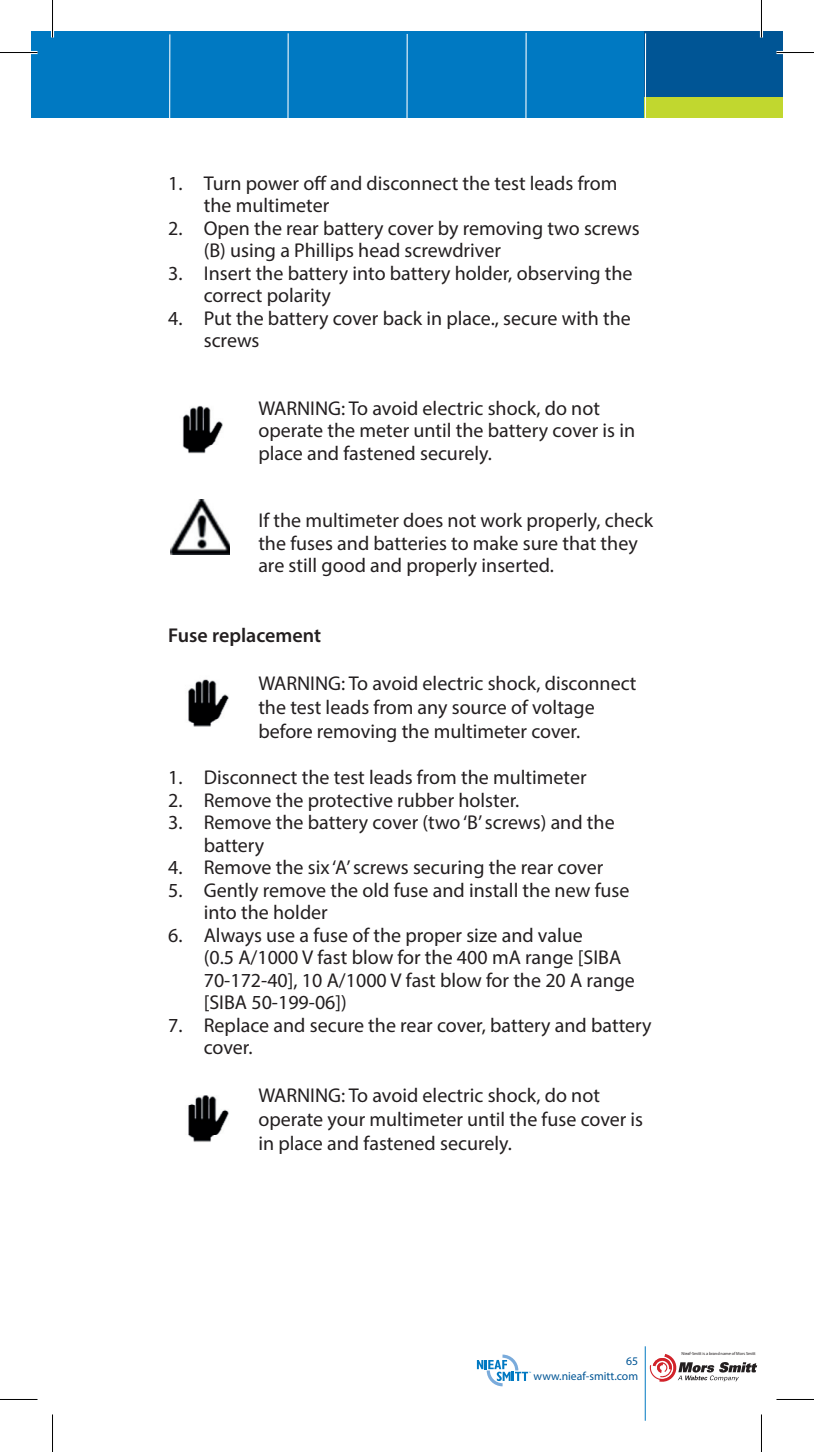
<style>
.page{position:relative;width:814px;height:1452px;background:#fff}
.page>*{position:absolute;margin:0;border:0;box-sizing:border-box;transform-origin:0 0}
.t1{font:20px/22.5px "Myriad Pro";color:#231f20}
.t2{font:600 20px "Myriad Pro";color:#231f20}
.t3{font:11.75px/15px "Myriad Pro";color:#005595;text-align:right}
.t4{font:4.5px "Myriad Pro";letter-spacing:-.01em;color:#231f20}
</style>
<div class="page">
<div style="left:31px;top:31px;width:730px;height:87px;background:#0079c2"></div>
<div style="left:644px;top:31px;width:138px;height:79px;background:#005595"></div>
<div style="left:644px;top:98px;width:138px;height:20px;background:#c1d72f"></div>
<hr style="left:169px;top:34px;width:1px;height:87px;background:#fff">
<hr style="left:287px;top:33px;width:2px;height:87px;background:#fff">
<hr style="left:406px;top:34px;width:2px;height:86px;background:#fff">
<hr style="left:525px;top:33px;width:1px;height:86px;background:#fff">
<hr style="left:645px;top:33px;width:1px;height:87px;background:#fff">
<hr style="left:645px;top:1346px;width:1px;height:74px;background:#0079c2">
<svg style="left:477px;top:1354px;width:54px;height:32px"></svg>
<svg style="left:650px;top:1354px;width:107px;height:27px"></svg>
<img style="left:182px;top:417px;width:40px;height:28px">
<img style="left:183px;top:405px;width:28px;height:12px">
<img style="left:182px;top:423px;width:41px;height:19px">
<img style="left:182px;top:445px;width:29px;height:9px">
<img style="left:170px;top:499px;width:59px;height:55px">
<img style="left:188px;top:692px;width:41px;height:31px">
<img style="left:188px;top:679px;width:29px;height:13px">
<img style="left:188px;top:699px;width:41px;height:19px">
<img style="left:193px;top:723px;width:18px;height:4px">
<img style="left:188px;top:1104px;width:39px;height:31px">
<img style="left:191px;top:1095px;width:26px;height:9px">
<img style="left:188px;top:1111px;width:41px;height:19px">
<img style="left:188px;top:1135px;width:26px;height:7px">
<hr style="left:0;top:51px;width:38px;height:3px;background:#fff">
<hr style="left:776px;top:51px;width:38px;height:3px;background:#fff">
<hr style="left:51px;top:0;width:3px;height:38px;background:#fff">
<hr style="left:760px;top:0;width:3px;height:38px;background:#fff">
<hr style="left:0;top:52px;width:38px;height:1px;background:#000">
<hr style="left:776px;top:52px;width:38px;height:1px;background:#000">
<hr style="left:0;top:1399px;width:38px;height:1px;background:#000">
<hr style="left:776px;top:1399px;width:38px;height:1px;background:#000">
<hr style="left:52px;top:0;width:1px;height:38px;background:#000">
<hr style="left:52px;top:1414px;width:1px;height:37px;background:#000">
<hr style="left:761px;top:0;width:1px;height:38px;background:#000">
<hr style="left:761px;top:1414px;width:1px;height:37px;background:#000">
<p class="t1" style="left:204px;top:171px;width:415px;text-indent:-35px">1. Turn power off and disconnect the test leads from the multimeter</p>
<p class="t1" style="left:204px;top:216px;width:437px;text-indent:-35px">2. Open the rear battery cover by removing two screws (B) using a Phillips head screwdriver</p>
<p class="t1" style="left:204px;top:261px;width:430px;text-indent:-35px">3. Insert the battery into battery holder, observing the correct polarity</p>
<p class="t1" style="left:204px;top:306px;width:428px;text-indent:-35px">4. Put the battery cover back in place., secure with the screws</p>
<p class="t1" style="left:258px;top:396px;width:378px">WARNING: To avoid electric shock, do not operate the meter until the battery cover is in place and fastened securely.</p>
<p class="t1" style="left:258px;top:509px;width:396px">If the multimeter does not work properly, check the fuses and batteries to make sure that they are still good and properly inserted.</p>
<p class="t2" style="left:168px;top:622px;width:154px">Fuse replacement</p>
<p class="t1" style="left:258px;top:670px;width:380px;line-height:24px">WARNING: To avoid electric shock, disconnect the test leads from any source of voltage before removing the multimeter cover.</p>
<p class="t1" style="left:168px;top:766px;width:420px">1. Disconnect the test leads from the multimeter</p>
<p class="t1" style="left:168px;top:788px;width:352px">2. Remove the protective rubber holster.</p>
<p class="t1" style="left:204px;top:811px;width:412px;text-indent:-35px">3. Remove the battery cover (two ‘B’ screws) and the battery</p>
<p class="t1" style="left:168px;top:856px;width:436px">4. Remove the six ‘A’ screws securing the rear cover</p>
<p class="t1" style="left:204px;top:878px;width:427px;text-indent:-35px">5. Gently remove the old fuse and install the new fuse into the holder</p>
<p class="t1" style="left:204px;top:923px;width:433px;text-indent:-35px">6. Always use a fuse of the proper size and value<br>(0.5 A/1000 V fast blow for the 400 mA range [SIBA 70-172-40], 10 A/1000 V fast blow for the 20 A range [SIBA 50-199-06])</p>
<p class="t1" style="left:204px;top:1013px;width:449px;text-indent:-35px">7. Replace and secure the rear cover, battery and battery cover.</p>
<p class="t1" style="left:258px;top:1083px;width:386px;line-height:24px">WARNING: To avoid electric shock, do not operate your multimeter until the fuse cover is in place and fastened securely.</p>
<p class="t3" style="left:533px;top:1353px;width:106px">65 www.nieaf-smitt.com</p>
<p class="t4" style="left:681px;top:1350px;width:76px">Nieaf-Smitt is a brand name of Mors Smitt</p>
</div>
